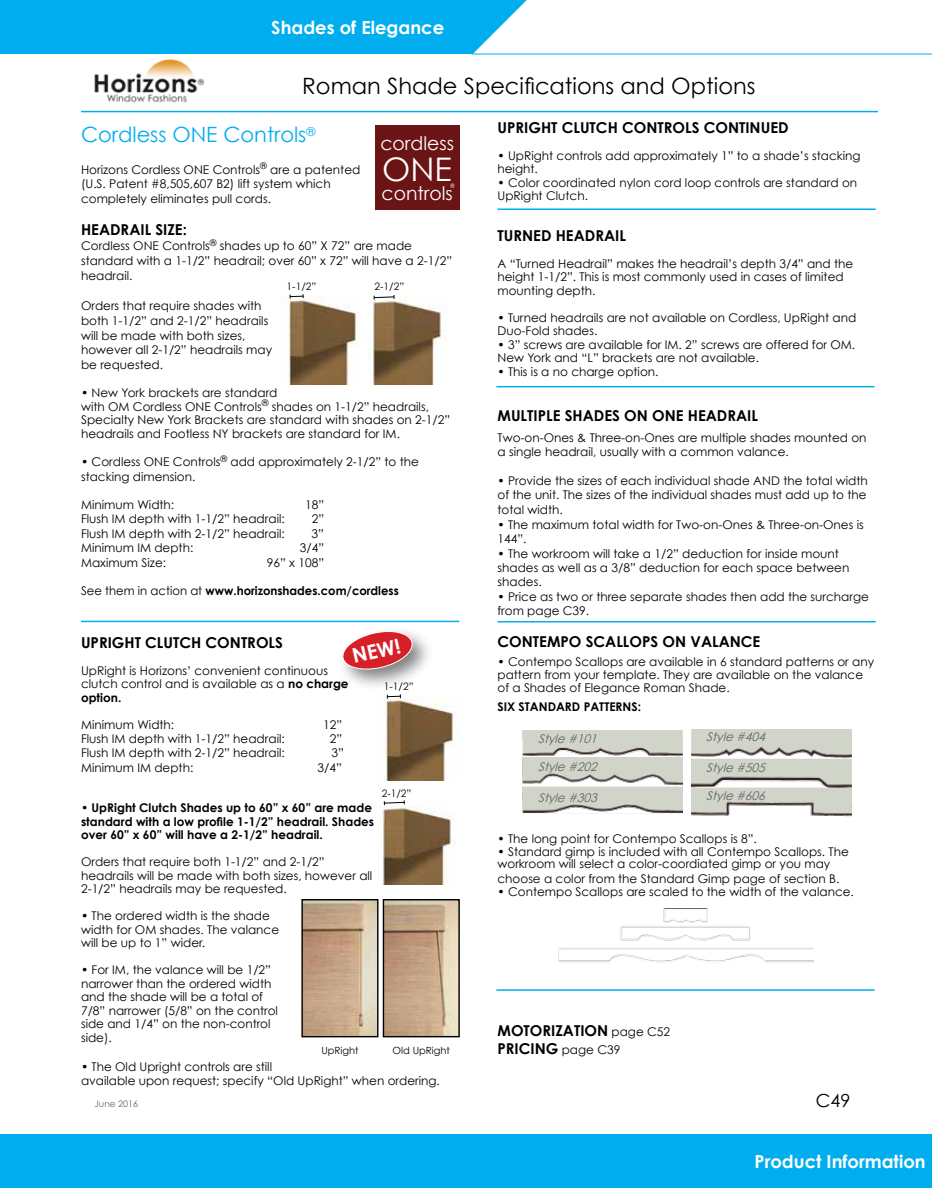
<style>
.page{position:relative;width:932px;height:1188px;background:#fff}
.page>*{position:absolute;margin:0;border:0;box-sizing:border-box;transform-origin:0 0}
.t1{font:32.55px "Century Gothic";color:#fff}
.t2{font:22.5px "Century Gothic";color:#000}
.t3{font:21px "Century Gothic";color:#00aeef}
.t4{font:700 20.1px "Century Gothic";color:#fff}
.t5{font:18.75px "Century Gothic";color:#fff}
.t6{font:700 18px "Century Gothic";color:#fff}
.t7{font:18px "Century Gothic";color:#000}
.t8{font:700 15px/18px "Century Gothic";color:#000}
.t9{font:12px/13.5px "Century Gothic";color:#000}
.t10{font:700 12px/13.5px "Century Gothic";color:#000}
.t11{font:italic 12px "Century Gothic";color:#636466}
.t12{font:10.2px "Century Gothic";color:#000}
.t13{font:9.9px "Century Gothic";color:#000}
.t14{font:9px "Century Gothic";color:#636466}
.t15{font:6.9px "Century Gothic";color:#fff}
.s1{font-weight:400}
.s2{font-weight:700}
.s3{font-weight:400;font-size:12px}
</style>
<div class="page">
<img style="left:94px;top:59px;width:110px;height:44px">
<hr style="left:81px;top:621px;width:378px;height:1px;background:#00aeef">
<hr style="left:81px;top:111px;width:797px;height:1px;background:#00aeef">
<img style="left:288px;top:296px;width:71px;height:88px">
<img style="left:368px;top:296px;width:77px;height:88px">
<svg style="left:289px;top:294px;width:15px;height:5px"></svg>
<svg style="left:373px;top:295px;width:22px;height:5px"></svg>
<div style="left:375px;top:126px;width:84px;height:84px;background:#6b1415"></div>
<hr style="left:497px;top:208px;width:378px;height:2px;background:#00aeef">
<img style="left:385px;top:696px;width:71px;height:84px">
<svg style="left:386px;top:694px;width:15px;height:5px"></svg>
<svg style="left:383px;top:800px;width:22px;height:5px"></svg>
<img style="left:378px;top:806px;width:77px;height:79px">
<img style="left:303px;top:901px;width:73px;height:134px">
<div style="left:301px;top:899px;width:77px;height:138px;border:1px solid #000"></div>
<img style="left:385px;top:901px;width:73px;height:134px">
<div style="left:383px;top:899px;width:77px;height:138px;border:1px solid #000"></div>
<div style="left:337px;top:625px;width:97px;height:66px;background:#000;opacity:.5"></div>
<svg style="left:341px;top:629px;width:73px;height:43px"></svg>
<hr style="left:496px;top:386px;width:378px;height:1px;background:#00aeef">
<hr style="left:497px;top:621px;width:378px;height:2px;background:#00aeef">
<hr style="left:496px;top:989px;width:378px;height:2px;background:#00aeef">
<img style="left:691px;top:730px;width:160px;height:87px">
<img style="left:523px;top:730px;width:159px;height:56px">
<img style="left:523px;top:788px;width:159px;height:25px">
<img style="left:558px;top:908px;width:255px;height:55px">
<div style="left:0;top:1134px;width:932px;height:54px;background:#00aeef"></div>
<svg style="left:0;top:0;width:932px;height:55px"></svg>
<h3 class="t6" style="left:271px;top:16px;width:174px">Shades of Elegance</h3>
<h2 class="t2" style="left:302px;top:72px;width:455px">Roman Shade Specifications and Options</h2>
<h3 class="t3" style="left:81px;top:121px;width:236px">Cordless ONE Controls<sup>®</sup></h3>
<p class="t9" style="left:81px;top:162px;width:281px;line-height:14.4px">Horizons Cordless ONE Controls<sup>®</sup> are a patented (U.S. Patent #8,505,607 B2) lift system which completely eliminates pull cords.</p>
<p class="t8" style="left:81px;top:220px;width:107px">HEADRAIL SIZE:</p>
<p class="t9" style="left:81px;top:238px;width:372px;line-height:15px">Cordless ONE Controls<sup>®</sup> shades up to 60” X 72” are made standard with a 1-1/2” headrail; over 60” x 72” will have a 2-1/2” headrail.</p>
<p class="t9" style="left:81px;top:298px;width:189px;line-height:15px">Orders that require shades with both 1-1/2” and 2-1/2” headrails will be made with both sizes,</p>
<p class="t9" style="left:81px;top:342px;width:192px;line-height:15px">however all 2-1/2” headrails may be requested.</p>
<p class="t9" style="left:81px;top:386px;width:371px">• New York brackets are standard<br>with OM Cordless ONE Controls<sup>®</sup> shades on 1-1/2” headrails, Specialty New York Brackets are standard with shades on 2-1/2” headrails and Footless NY brackets are standard for IM.</p>
<p class="t9" style="left:81px;top:454px;width:339px;line-height:15px">• Cordless ONE Controls<sup>®</sup> add approximately 2-1/2” to the stacking dimension.</p>
<p class="t9" style="left:81px;top:498px;width:95px">Minimum Width:</p>
<p class="t9" style="left:305px;top:498px;width:21px">18”</p>
<p class="t9" style="left:81px;top:512px;width:205px">Flush IM depth with 1-1/2” headrail:</p>
<p class="t9" style="left:312px;top:512px;width:14px">2”</p>
<p class="t9" style="left:81px;top:527px;width:205px">Flush IM depth with 2-1/2” headrail:</p>
<p class="t9" style="left:311px;top:527px;width:14px">3”</p>
<p class="t9" style="left:81px;top:541px;width:114px">Minimum IM depth:</p>
<p class="t9" style="left:300px;top:541px;width:26px">3/4”</p>
<p class="t9" style="left:81px;top:555px;width:87px">Maximum Size:</p>
<p class="t9" style="left:267px;top:555px;width:59px">96” x 108”</p>
<p class="t10" style="left:81px;top:584px;width:319px"><span class="s1">See them in action at</span> www.horizonshades.com/cordless</p>
<p class="t8" style="left:81px;top:633px;width:203px">UPRIGHT CLUTCH CONTROLS</p>
<p class="t9" style="left:81px;top:663px;width:269px">UpRight is Horizons’ convenient continuous clutch control and is available as a <span class="s2">no charge option.</span></p>
<p class="t9" style="left:81px;top:717px;width:95px">Minimum Width:</p>
<p class="t9" style="left:323px;top:717px;width:21px">12”</p>
<p class="t9" style="left:81px;top:732px;width:205px">Flush IM depth with 1-1/2” headrail:</p>
<p class="t9" style="left:330px;top:732px;width:14px">2”</p>
<p class="t9" style="left:81px;top:746px;width:205px">Flush IM depth with 2-1/2” headrail:</p>
<p class="t9" style="left:331px;top:746px;width:14px">3”</p>
<p class="t9" style="left:81px;top:761px;width:114px">Minimum IM depth:</p>
<p class="t9" style="left:317px;top:761px;width:26px">3/4”</p>
<p class="t10" style="left:81px;top:801px;width:295px"><span class="s1">•</span> UpRight Clutch Shades up to 60” x 60” are made standard with a low profile 1-1/2” headrail. Shades over 60” x 60” will have a 2-1/2” headrail.</p>
<p class="t9" style="left:81px;top:855px;width:293px">Orders that require both 1-1/2” and 2-1/2” headrails will be made with both sizes, however all<br>2-1/2” headrails may be requested.</p>
<p class="t9" style="left:81px;top:909px;width:200px">• The ordered width is the shade width for OM shades. The valance will be up to 1” wider.</p>
<p class="t9" style="left:81px;top:963px;width:198px">• For IM, the valance will be 1/2” narrower than the ordered width and the shade will be a total of<br>7/8” narrower (5/8” on the control side and 1/4” on the non-control side).</p>
<p class="t9" style="left:81px;top:1059px;width:360px;line-height:14.4px">• The Old Upright controls are still<br>available upon request; specify “Old UpRight” when ordering.</p>
<h3 class="t5" style="left:380px;top:132px;width:75px">cordless</h3>
<h1 class="t1" style="left:382px;top:149px;width:71px">ONE</h1>
<h3 class="t5" style="left:381px;top:182px;width:73px">controls</h3>
<p class="t15" style="left:449px;top:184px;width:8px">™<sup>®</sup></p>
<p class="t12" style="left:286px;top:280px;width:31px">1-1/2”</p>
<p class="t12" style="left:374px;top:280px;width:31px">2-1/2”</p>
<h3 class="t4" style="left:350px;top:644px;width:51px;rotate:-13deg">NEW!</h3>
<p class="t12" style="left:384px;top:680px;width:31px">1-1/2”</p>
<p class="t12" style="left:381px;top:787px;width:31px">2-1/2”</p>
<p class="t13" style="left:321px;top:1044px;width:39px">UpRight</p>
<p class="t13" style="left:392px;top:1044px;width:59px">Old UpRight</p>
<p class="t8" style="left:497px;top:118px;width:292px">UPRIGHT CLUTCH CONTROLS CONTINUED</p>
<p class="t9" style="left:497px;top:148px;width:364px">• UpRight controls add approximately 1” to a shade’s stacking height.</p>
<p class="t9" style="left:497px;top:175px;width:361px">• Color coordinated nylon cord loop controls are standard on<br>UpRight Clutch.</p>
<p class="t8" style="left:497px;top:226px;width:130px">TURNED HEADRAIL</p>
<p class="t9" style="left:497px;top:256px;width:357px">A “Turned Headrail” makes the headrail’s depth 3/4” and the height 1-1/2”. This is most commonly used in cases of limited mounting depth.</p>
<p class="t9" style="left:497px;top:310px;width:360px">• Turned headrails are not available on Cordless, UpRight and<br>Duo-Fold shades.</p>
<p class="t9" style="left:497px;top:337px;width:359px">• 3” screws are available for IM. 2” screws are offered for OM.<br>New York and “L” brackets are not available.</p>
<p class="t9" style="left:497px;top:364px;width:162px">• This is a no charge option.</p>
<p class="t8" style="left:497px;top:406px;width:262px">MULTIPLE SHADES ON ONE HEADRAIL</p>
<p class="t9" style="left:497px;top:430px;width:370px;line-height:14.4px">Two-on-Ones &amp; Three-on-Ones are multiple shades mounted on a single headrail, usually with a common valance.</p>
<p class="t9" style="left:497px;top:473px;width:372px;line-height:14.7px;text-align:justify">• Provide the sizes of each individual shade AND the total width of the unit. The sizes of the individual shades must add up to the total width.</p>
<p class="t9" style="left:497px;top:517px;width:368px;line-height:14.4px">• The maximum total width for Two-on-Ones &amp; Three-on-Ones is<br>144”.</p>
<p class="t9" style="left:497px;top:546px;width:353px;line-height:14.4px">• The workroom will take a 1/2” deduction for inside mount shades as well as a 3/8” deduction for each space between shades.</p>
<p class="t9" style="left:497px;top:589px;width:373px;line-height:14.4px">• Price as two or three separate shades then add the surcharge from page C39.</p>
<p class="t8" style="left:497px;top:632px;width:264px">CONTEMPO SCALLOPS ON VALANCE</p>
<p class="t9" style="left:497px;top:655px;width:378px;line-height:12.8px">• Contempo Scallops are available in 6 standard patterns or any pattern from your template. They are available on the valance of a Shades of Elegance Roman Shade.</p>
<p class="t10" style="left:497px;top:700px;width:145px">SIX STANDARD PATTERNS:</p>
<p class="t11" style="left:538px;top:732px;width:64px">Style #101</p>
<p class="t11" style="left:538px;top:759px;width:64px">Style #202</p>
<p class="t11" style="left:706px;top:729px;width:64px">Style #404</p>
<p class="t11" style="left:706px;top:760px;width:64px">Style #505</p>
<p class="t11" style="left:538px;top:791px;width:64px">Style #303</p>
<p class="t11" style="left:706px;top:789px;width:64px">Style #606</p>
<p class="t9" style="left:497px;top:832px;width:261px">• The long point for Contempo Scallops is 8”.</p>
<p class="t9" style="left:497px;top:845px;width:353px;line-height:12.8px">• Standard gimp is included with all Contempo Scallops. The workroom will select a color-coordiated gimp or you may</p>
<p class="t9" style="left:497px;top:871px;width:343px">choose a color from the Standard Gimp page of section B.</p>
<p class="t9" style="left:497px;top:885px;width:358px">• Contempo Scallops are scaled to the width of the valance.</p>
<p class="t8" style="left:497px;top:1021px;width:174px">MOTORIZATION <span class="s3">page C52<br></span>PRICING <span class="s3">page C39</span></p>
<p class="t14" style="left:94px;top:1098px;width:45px">June 2016</p>
<h3 class="t7" style="left:815px;top:1090px;width:36px">C49</h3>
<h3 class="t6" style="left:754px;top:1150px;width:173px">Product Information</h3>
</div>
